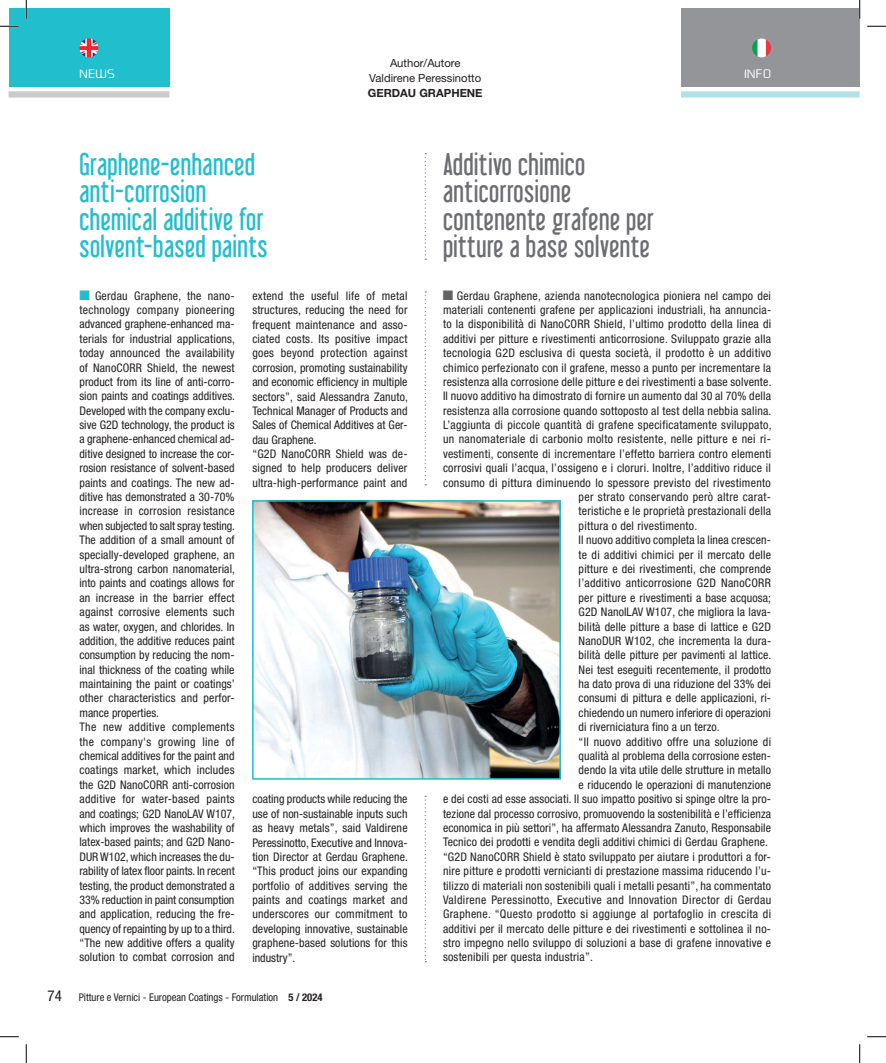
<style>
.page{position:relative;width:886px;height:1063px;background:#fff}
.page>*{position:absolute;margin:0;border:0;box-sizing:border-box;transform-origin:0 0}
.t1{font:27.5px/27.5px "Libel Suit";letter-spacing:.02em;color:#21bece}
.t2{font:27.5px/27.5px "Libel Suit";letter-spacing:.02em;color:#6c6d70}
.t3{font:12.5px "Ea Designer";letter-spacing:.025em;color:#fff}
.t4{font:condensed 11.88px/14.4px "Helvetica Neue";letter-spacing:.015em;color:#231f20}
.t5{font:11.25px/15px "Helvetica Neue";color:#231f20;text-align:center}
.t6{font:700 11.25px "Helvetica Neue";color:#231f20}
.t7{font:condensed 10.62px "Helvetica Neue";color:#231f20}
.s1{color:#21bece}
.s2{font-size:15px}
.s3{font-weight:700}
.s4{color:#636366}
</style>
<div class="page">
<div style="left:9px;top:9px;width:160px;height:78px;background:#21bece"></div>
<div style="left:680px;top:9px;width:179px;height:78px;background:#939598"></div>
<div style="left:680px;top:91px;width:179px;height:6px;background:#b3e1e9"></div>
<img style="left:79px;top:38px;width:19px;height:19px;border-radius:9px">
<img style="left:751px;top:38px;width:19px;height:19px;border-radius:9px">
<div style="left:9px;top:91px;width:160px;height:6px;background:#cacbcd"></div>
<img style="left:255px;top:503px;width:302px;height:273px">
<div style="left:252px;top:500px;width:308px;height:279px;border:2px solid #21bece"></div>
<svg style="left:424px;top:153px;width:2px;height:107px"></svg>
<svg style="left:424px;top:291px;width:2px;height:194px"></svg>
<svg style="left:424px;top:795px;width:2px;height:167px"></svg>
<svg style="left:0;top:25px;width:19px;height:2px"></svg>
<svg style="left:867px;top:25px;width:18px;height:2px"></svg>
<svg style="left:0;top:1036px;width:19px;height:1px"></svg>
<svg style="left:867px;top:1036px;width:18px;height:1px"></svg>
<svg style="left:25px;top:0;width:2px;height:19px"></svg>
<svg style="left:25px;top:1044px;width:2px;height:18px"></svg>
<svg style="left:858px;top:0;width:2px;height:19px"></svg>
<svg style="left:859px;top:1044px;width:1px;height:18px"></svg>
<p class="t5" style="left:369px;top:56px;width:113px">Author/Autore<br>Valdirene Peressinotto</p>
<p class="t6" style="left:368px;top:86px;width:116px">GERDAU GRAPHENE</p>
<p class="t3" style="left:79px;top:66px;width:37px">NEWS</p>
<p class="t3" style="left:743px;top:66px;width:28px">INFO</p>
<h1 class="t1" style="left:79px;top:150px;width:189px">Graphene-enhanced anti-corrosion chemical additive for solvent-based paints</h1>
<h1 class="t2" style="left:443px;top:150px;width:212px">Additivo chimico anticorrosione contenente grafene per pitture a base solvente</h1>
<p class="t4" style="left:79px;top:288px;width:157px"><span class="s1">■</span> Gerdau Graphene, the nano&shy;technology company pioneering advanced graphene-enhanced ma&shy;terials for industrial applications, today announced the availability of NanoCORR Shield, the newest product from its line of anti-corro&shy;sion paints and coatings additives.<br>Developed with the company exclu&shy;sive G2D technology, the product is a graphene-enhanced chemical ad&shy;ditive designed to increase the cor&shy;rosion resistance of solvent-based paints and coatings. The new ad&shy;ditive has demonstrated a 30-70% increase in corrosion resistance when subjected to salt spray testing.<br>The addition of a small amount of specially-developed graphene, an ultra-strong carbon nanomaterial, into paints and coatings allows for an increase in the barrier effect against corrosive elements such as water, oxygen, and chlorides. In addition, the additive reduces paint consumption by reducing the nom&shy;inal thickness of the coating while maintaining the paint or coatings’ other characteristics and perfor&shy;mance properties.<br>The new additive complements the company's growing line of chemical additives for the paint and coatings market, which includes the G2D NanoCORR anti-corrosion additive for water-based paints and coatings; G2D NanoLAV W107, which improves the washability of latex-based paints; and G2D Nano-DUR W102, which increases the du&shy;rability of latex floor paints. In recent testing, the product demonstrated a 33% reduction in paint consumption and application, reducing the fre&shy;quency of repainting by up to a third. “The new additive offers a quality solution to combat corrosion and</p>
<p class="t4" style="left:252px;top:288px;width:157px">extend the useful life of metal structures, reducing the need for frequent maintenance and asso&shy;ciated costs. Its positive impact goes beyond protection against corrosion, promoting sustainability and economic efficiency in multiple sectors”, said Alessandra Zanuto,<br>Technical Manager of Products and<br>Sales of Chemical Additives at Ger&shy;dau Graphene.<br>“G2D NanoCORR Shield was de&shy;signed to help producers deliver ultra-high-performance paint and</p>
<p class="t4" style="left:252px;top:791px;width:157px;text-align:justify">coating products while reducing the use of non-sustainable inputs such as heavy metals”, said Valdirene Peressinotto, Executive and Innova&shy;tion Director at Gerdau Graphene. “This product joins our expanding portfolio of additives serving the paints and coatings market and underscores our commitment to developing innovative, sustainable graphene-based solutions for this industry”.</p>
<p class="t7" style="left:48px;top:991px;width:276px"><span class="s2">74</span> Pitture e Vernici - European Coatings - Formulation <span class="s3">5 / 2024</span></p>
<p class="t4" style="left:443px;top:288px;width:329px"><span class="s4">■</span> Gerdau Graphene, azienda nanotecnologica pioniera nel campo dei</p>
<p class="t4" style="left:443px;top:302px;width:330px">materiali contenenti grafene per applicazioni industriali, ha annuncia-</p>
<p class="t4" style="left:443px;top:317px;width:330px">to la disponibilità di NanoCORR Shield, l’ultimo prodotto della linea di</p>
<p class="t4" style="left:443px;top:331px;width:329px">additivi per pitture e rivestimenti anticorrosione. Sviluppato grazie alla</p>
<p class="t4" style="left:443px;top:345px;width:329px">tecnologia G2D esclusiva di questa società, il prodotto è un additivo</p>
<p class="t4" style="left:443px;top:360px;width:329px">chimico perfezionato con il grafene, messo a punto per incrementare la</p>
<p class="t4" style="left:443px;top:374px;width:330px">resistenza alla corrosione delle pitture e dei rivestimenti a base solvente.</p>
<p class="t4" style="left:443px;top:389px;width:329px">Il nuovo additivo ha dimostrato di fornire un aumento dal 30 al 70% della</p>
<p class="t4" style="left:443px;top:403px;width:330px">resistenza alla corrosione quando sottoposto al test della nebbia salina.</p>
<p class="t4" style="left:443px;top:417px;width:330px">L’aggiunta di piccole quantità di grafene specificatamente sviluppato,</p>
<p class="t4" style="left:443px;top:432px;width:329px">un nanomateriale di carbonio molto resistente, nelle pitture e nei ri-</p>
<p class="t4" style="left:443px;top:446px;width:329px">vestimenti, consente di incrementare l’effetto barriera contro elementi</p>
<p class="t4" style="left:443px;top:460px;width:329px">corrosivi quali l’acqua, l’ossigeno e i cloruri. Inoltre, l’additivo riduce il</p>
<p class="t4" style="left:443px;top:475px;width:329px">consumo di pittura diminuendo lo spessore previsto del rivestimento</p>
<p class="t4" style="left:578px;top:489px;width:194px">per strato conservando però altre carat-</p>
<p class="t4" style="left:578px;top:504px;width:194px">teristiche e le proprietà prestazionali della</p>
<p class="t4" style="left:578px;top:518px;width:120px">pittura o del rivestimento.</p>
<p class="t4" style="left:578px;top:532px;width:194px">Il nuovo additivo completa la linea crescen-</p>
<p class="t4" style="left:578px;top:547px;width:194px">te di additivi chimici per il mercato delle</p>
<p class="t4" style="left:578px;top:561px;width:194px">pitture e dei rivestimenti, che comprende</p>
<p class="t4" style="left:578px;top:576px;width:194px">l’additivo anticorrosione G2D NanoCORR</p>
<p class="t4" style="left:578px;top:590px;width:194px">per pitture e rivestimenti a base acquosa;</p>
<p class="t4" style="left:578px;top:604px;width:194px">G2D NanolLAV W107, che migliora la lava-</p>
<p class="t4" style="left:578px;top:619px;width:194px">bilità delle pitture a base di lattice e G2D</p>
<p class="t4" style="left:578px;top:633px;width:194px">NanoDUR W102, che incrementa la dura-</p>
<p class="t4" style="left:578px;top:647px;width:194px">bilità delle pitture per pavimenti al lattice.</p>
<p class="t4" style="left:578px;top:662px;width:194px">Nei test eseguiti recentemente, il prodotto</p>
<p class="t4" style="left:578px;top:676px;width:194px">ha dato prova di una riduzione del 33% dei</p>
<p class="t4" style="left:578px;top:691px;width:194px">consumi di pittura e delle applicazioni, ri-</p>
<p class="t4" style="left:578px;top:705px;width:194px">chiedendo un numero inferiore di operazioni</p>
<p class="t4" style="left:578px;top:719px;width:142px">di riverniciatura fino a un terzo.</p>
<p class="t4" style="left:578px;top:734px;width:194px">“Il nuovo additivo offre una soluzione di</p>
<p class="t4" style="left:578px;top:748px;width:194px">qualità al problema della corrosione esten-</p>
<p class="t4" style="left:578px;top:762px;width:194px">dendo la vita utile delle strutture in metallo</p>
<p class="t4" style="left:578px;top:777px;width:194px">e riducendo le operazioni di manutenzione</p>
<p class="t4" style="left:443px;top:791px;width:329px">e dei costi ad esse associati. Il suo impatto positivo si spinge oltre la pro-</p>
<p class="t4" style="left:443px;top:806px;width:329px">tezione dal processo corrosivo, promuovendo la sostenibilità e l’efficienza</p>
<p class="t4" style="left:443px;top:820px;width:329px">economica in più settori”, ha affermato Alessandra Zanuto, Responsabile</p>
<p class="t4" style="left:443px;top:834px;width:326px">Tecnico dei prodotti e vendita degli additivi chimici di Gerdau Graphene.</p>
<p class="t4" style="left:443px;top:849px;width:329px">“G2D NanoCORR Shield è stato sviluppato per aiutare i produttori a for-</p>
<p class="t4" style="left:443px;top:863px;width:329px">nire pitture e prodotti vernicianti di prestazione massima riducendo l’u-</p>
<p class="t4" style="left:443px;top:878px;width:329px">tilizzo di materiali non sostenibili quali i metalli pesanti”, ha commentato</p>
<p class="t4" style="left:443px;top:892px;width:329px">Valdirene Peressinotto, Executive and Innovation Director di Gerdau</p>
<p class="t4" style="left:443px;top:906px;width:329px">Graphene. “Questo prodotto si aggiunge al portafoglio in crescita di</p>
<p class="t4" style="left:443px;top:921px;width:329px">additivi per il mercato delle pitture e dei rivestimenti e sottolinea il no-</p>
<p class="t4" style="left:443px;top:935px;width:329px">stro impegno nello sviluppo di soluzioni a base di grafene innovative e</p>
<p class="t4" style="left:443px;top:949px;width:151px">sostenibili per questa industria”.</p>
</div>
